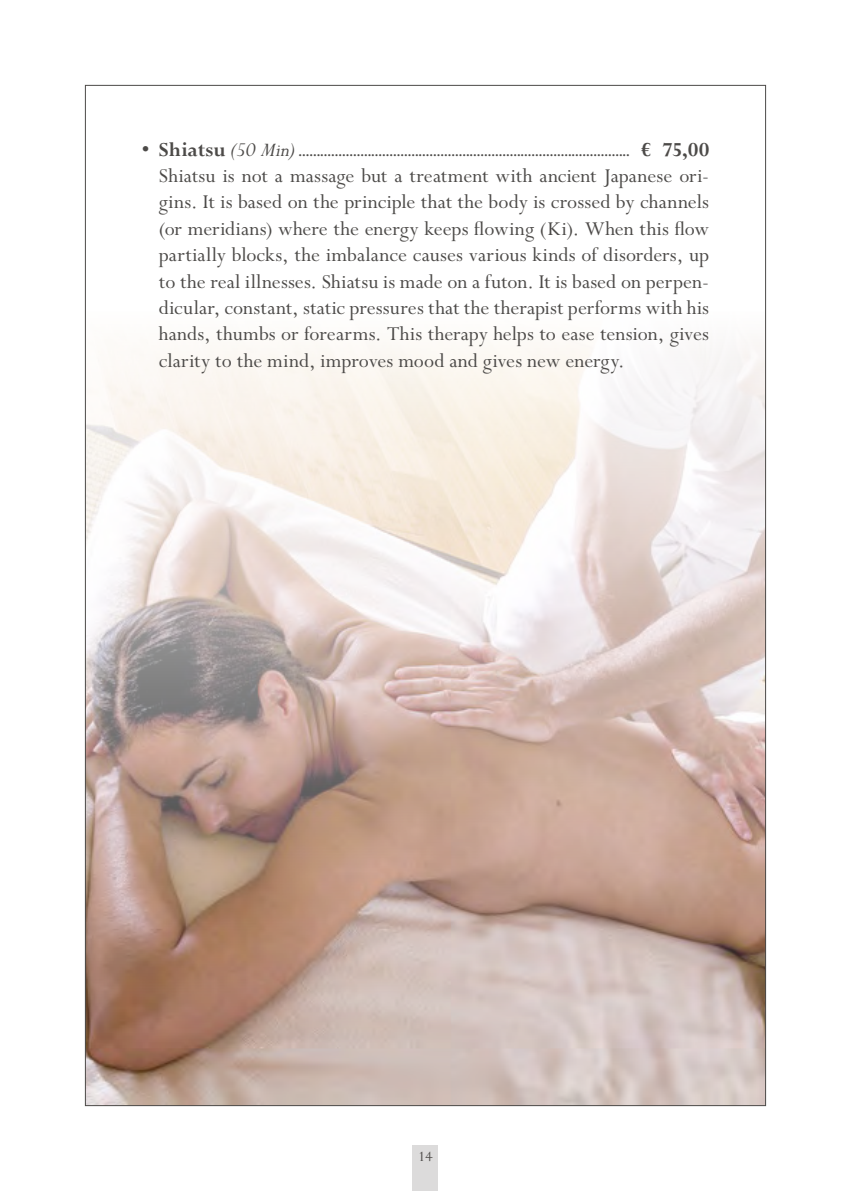
<style>
.page{position:relative;width:851px;height:1191px;background:#fff}
.page>*{position:absolute;margin:0;border:0;box-sizing:border-box;transform-origin:0 0}
.t1{font:22px/26.4px "Perpetua Std";color:#4c4a48;text-align:justify}
.t2{font:16px "Perpetua Std";color:#4c4a48}
.t3{font:700 14px "Perpetua Std";color:#4c4a48}
.s1{font-size:22px}
.s2{font-weight:400;font-style:italic;font-size:22px}
</style>
<div class="page">
<img style="left:87px;top:343px;width:676px;height:761px">
<div style="left:412px;top:1145px;width:26px;height:46px;background:#dcdbdb"></div>
<p class="t3" style="left:142px;top:144px;width:568px"><span class="s1">• Shiatsu</span> <span class="s2">(50 Min)</span> ........................................................................................... <span class="s1">€ 75,00</span></p>
<p class="t1" style="left:159px;top:163px;width:551px">Shiatsu is not a massage but a treatment with ancient Japanese ori&shy;gins. It is based on the principle that the body is crossed by channels (or meridians) where the energy keeps flowing (Ki). When this flow partially blocks, the imbalance causes various kinds of disorders, up to the real illnesses. Shiatsu is made on a futon. It is based on perpen&shy;dicular, constant, static pressures that the therapist performs with his hands, thumbs or forearms. This therapy helps to ease tension, gives clarity to the mind, improves mood and gives new energy.</p>
<p class="t2" style="left:418px;top:1148px;width:16px">14</p>
</div>
